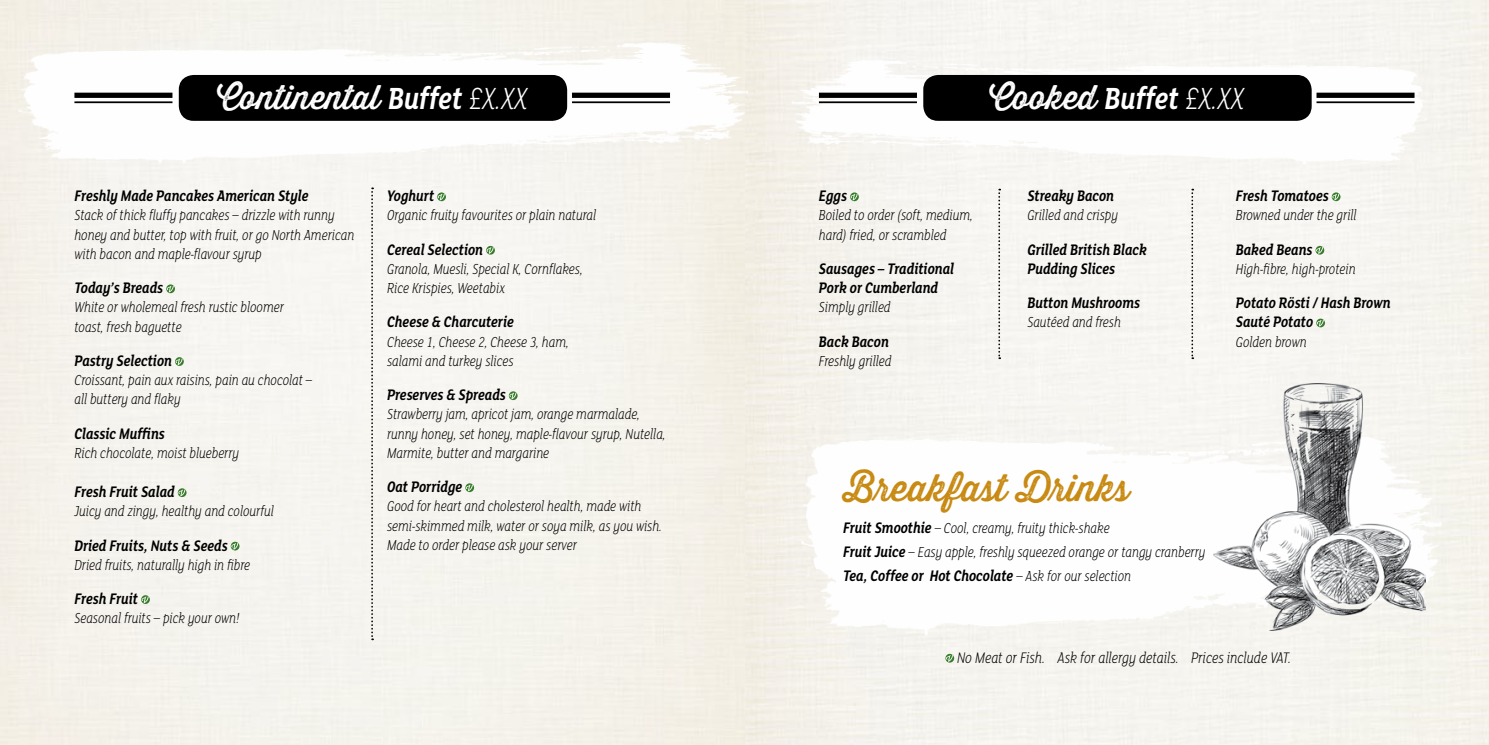
<style>
.page{position:relative;width:1489px;height:745px;background:#fff}
.page>*{position:absolute;margin:0;border:0;box-sizing:border-box;transform-origin:0 0}
.t1{font:37.1px "Thirsty Rough Reg One";color:#c88a12}
.t2{font:33.25px "Thirsty Rough Reg One";color:#fff}
.t3{font:italic 700 16.62px/19.2px "FS Lola";color:#000;scale:.8 1}
.t4{font:italic 300 16.62px "FS Lola";color:#000;scale:.8 1}
.t5{font:italic 300 15.75px/19.2px "FS Lola";color:#000;scale:.8 1}
.s1{font-family:"FS Lola";font-weight:700;font-style:italic}
.s2{font-family:"FS Lola";font-weight:300;font-style:italic}
.s3{font-weight:700;font-size:16.62px}
.s4{font-weight:300;font-size:15.75px}
</style>
<div class="page">
<img style="left:744px;top:0;width:744px;height:744px">
<div style="left:0;top:0;width:744px;height:744px;background:#f5f3ee"></div>
<svg style="left:166px;top:284px;width:9px;height:9px"></svg>
<svg style="left:167px;top:285px;width:7px;height:7px"></svg>
<svg style="left:175px;top:357px;width:9px;height:8px"></svg>
<svg style="left:176px;top:358px;width:6px;height:7px"></svg>
<svg style="left:178px;top:488px;width:8px;height:8px"></svg>
<svg style="left:178px;top:489px;width:7px;height:6px"></svg>
<svg style="left:231px;top:542px;width:7px;height:7px"></svg>
<svg style="left:141px;top:594px;width:9px;height:9px"></svg>
<svg style="left:142px;top:596px;width:7px;height:6px"></svg>
<svg style="left:437px;top:192px;width:9px;height:9px"></svg>
<svg style="left:438px;top:193px;width:6px;height:7px"></svg>
<svg style="left:486px;top:246px;width:9px;height:8px"></svg>
<svg style="left:487px;top:247px;width:6px;height:6px"></svg>
<svg style="left:509px;top:391px;width:8px;height:9px"></svg>
<svg style="left:509px;top:392px;width:7px;height:7px"></svg>
<svg style="left:465px;top:483px;width:9px;height:9px"></svg>
<svg style="left:466px;top:484px;width:7px;height:7px"></svg>
<svg style="left:850px;top:192px;width:8px;height:9px"></svg>
<svg style="left:850px;top:193px;width:7px;height:7px"></svg>
<svg style="left:1331px;top:192px;width:9px;height:9px"></svg>
<svg style="left:1332px;top:193px;width:7px;height:7px"></svg>
<svg style="left:1315px;top:246px;width:9px;height:8px"></svg>
<svg style="left:1315px;top:247px;width:7px;height:6px"></svg>
<svg style="left:1316px;top:318px;width:8px;height:9px"></svg>
<svg style="left:1316px;top:319px;width:7px;height:7px"></svg>
<svg style="left:371px;top:187px;width:2px;height:452px"></svg>
<svg style="left:998px;top:189px;width:2px;height:170px"></svg>
<svg style="left:1191px;top:189px;width:2px;height:170px"></svg>
<img style="left:17px;top:40px;width:732px;height:127px">
<img style="left:60px;top:56px;width:636px;height:111px">
<img style="left:790px;top:56px;width:637px;height:111px">
<div style="left:179px;top:75px;width:388px;height:46px;background:#000;border-radius:15px"></div>
<div style="left:923px;top:75px;width:388px;height:46px;background:#000;border-radius:15px"></div>
<div style="left:74px;top:93px;width:98px;height:5px;background:#000"></div>
<hr style="left:74px;top:101px;width:98px;height:2px;background:#000">
<div style="left:819px;top:93px;width:97px;height:5px;background:#000"></div>
<hr style="left:819px;top:101px;width:97px;height:2px;background:#000">
<div style="left:572px;top:93px;width:98px;height:5px;background:#000"></div>
<hr style="left:572px;top:101px;width:98px;height:2px;background:#000">
<div style="left:1316px;top:93px;width:98px;height:5px;background:#000"></div>
<hr style="left:1316px;top:101px;width:98px;height:2px;background:#000">
<img style="left:799px;top:430px;width:644px;height:209px">
<img style="left:1213px;top:383px;width:212px;height:246px">
<svg style="left:945px;top:653px;width:9px;height:9px"></svg>
<svg style="left:946px;top:654px;width:6px;height:7px"></svg>
<h2 class="t2" style="left:217px;top:73px;width:312px">Continental <span class="s1">Buffet</span> <span class="s2">£X.XX</span></h2>
<h2 class="t2" style="left:989px;top:73px;width:256px">Cooked <span class="s1">Buffet</span> <span class="s2">£X.XX</span></h2>
<p class="t3" style="left:74px;top:185px;width:294px">Freshly Made Pancakes American Style</p>
<p class="t5" style="left:74px;top:205px;width:351px">Stack of thick fluffy pancakes – drizzle with runny honey and butter, top with fruit, or go North American with bacon and maple-flavour syrup</p>
<p class="t3" style="left:74px;top:277px;width:112px">Today’s Breads</p>
<p class="t5" style="left:74px;top:297px;width:263px">White or wholemeal fresh rustic bloomer toast, fresh baguette</p>
<p class="t3" style="left:74px;top:350px;width:123px">Pastry Selection</p>
<p class="t5" style="left:74px;top:369px;width:299px">Croissant, pain aux raisins, pain au chocolat – all buttery and flaky</p>
<p class="t3" style="left:74px;top:422px;width:114px">Classic Muffins</p>
<p class="t5" style="left:74px;top:442px;width:207px">Rich chocolate, moist blueberry</p>
<p class="t3" style="left:74px;top:481px;width:127px">Fresh Fruit Salad</p>
<p class="t5" style="left:74px;top:500px;width:251px">Juicy and zingy, healthy and colourful</p>
<p class="t3" style="left:74px;top:534px;width:193px">Dried Fruits, Nuts &amp; Seeds</p>
<p class="t5" style="left:74px;top:554px;width:221px">Dried fruits, naturally high in fibre</p>
<p class="t3" style="left:74px;top:587px;width:81px">Fresh Fruit</p>
<p class="t5" style="left:74px;top:607px;width:208px">Seasonal fruits – pick your own!</p>
<p class="t3" style="left:387px;top:185px;width:60px">Yoghurt</p>
<p class="t5" style="left:387px;top:205px;width:263px">Organic fruity favourites or plain natural</p>
<p class="t3" style="left:387px;top:238px;width:121px">Cereal Selection</p>
<p class="t5" style="left:387px;top:258px;width:246px">Granola, Muesli, Special K, Cornflakes,<br>Rice Krispies, Weetabix</p>
<p class="t3" style="left:387px;top:311px;width:160px">Cheese &amp; Charcuterie</p>
<p class="t5" style="left:387px;top:331px;width:229px">Cheese 1, Cheese 2, Cheese 3, ham, salami and turkey slices</p>
<p class="t3" style="left:387px;top:384px;width:150px">Preserves &amp; Spreads</p>
<p class="t5" style="left:387px;top:404px;width:349px">Strawberry jam, apricot jam, orange marmalade, runny honey, set honey, maple-flavour syrup, Nutella,<br>Marmite, butter and margarine</p>
<p class="t3" style="left:387px;top:476px;width:95px">Oat Porridge</p>
<p class="t5" style="left:387px;top:495px;width:345px">Good for heart and cholesterol health, made with semi-skimmed milk, water or soya milk, as you wish.<br>Made to order please ask your server</p>
<p class="t3" style="left:819px;top:185px;width:37px">Eggs</p>
<p class="t5" style="left:819px;top:205px;width:194px">Boiled to order (soft, medium, hard) fried, or scrambled</p>
<p class="t3" style="left:819px;top:258px;width:170px">Sausages – Traditional<br>Pork or Cumberland</p>
<p class="t5" style="left:819px;top:297px;width:91px">Simply grilled</p>
<p class="t3" style="left:819px;top:330px;width:89px">Back Bacon</p>
<p class="t5" style="left:819px;top:350px;width:92px">Freshly grilled</p>
<p class="t3" style="left:1027px;top:185px;width:110px">Streaky Bacon</p>
<p class="t5" style="left:1027px;top:205px;width:115px">Grilled and crispy</p>
<p class="t3" style="left:1027px;top:238px;width:151px">Grilled British Black<br>Pudding Slices</p>
<p class="t3" style="left:1027px;top:292px;width:142px">Button Mushrooms</p>
<p class="t5" style="left:1027px;top:312px;width:118px">Sautéed and fresh</p>
<p class="t3" style="left:1235px;top:185px;width:118px">Fresh Tomatoes</p>
<p class="t5" style="left:1235px;top:205px;width:152px">Browned under the grill</p>
<p class="t3" style="left:1235px;top:238px;width:97px">Baked Beans</p>
<p class="t5" style="left:1235px;top:258px;width:151px">High-fibre, high-protein</p>
<p class="t3" style="left:1235px;top:292px;width:195px">Potato Rösti / Hash Brown<br>Sauté Potato</p>
<p class="t5" style="left:1235px;top:331px;width:90px">Golden brown</p>
<h1 class="t1" style="left:843px;top:460px;width:288px">Breakfast Drinks</h1>
<p class="t5" style="left:843px;top:514px;width:454px;line-height:24.2px"><span class="s3">Fruit Smoothie</span> – Cool, creamy, fruity thick-shake<br><span class="s3">Fruit Juice</span> – Easy apple, freshly squeezed orange or tangy cranberry</p>
<p class="t3" style="left:843px;top:565px;width:361px">Tea, Coffee or Hot Chocolate <span class="s4">– Ask for our selection</span></p>
<p class="t4" style="left:957px;top:646px;width:419px">No Meat or Fish. Ask for allergy details. Prices include VAT.</p>
</div>
